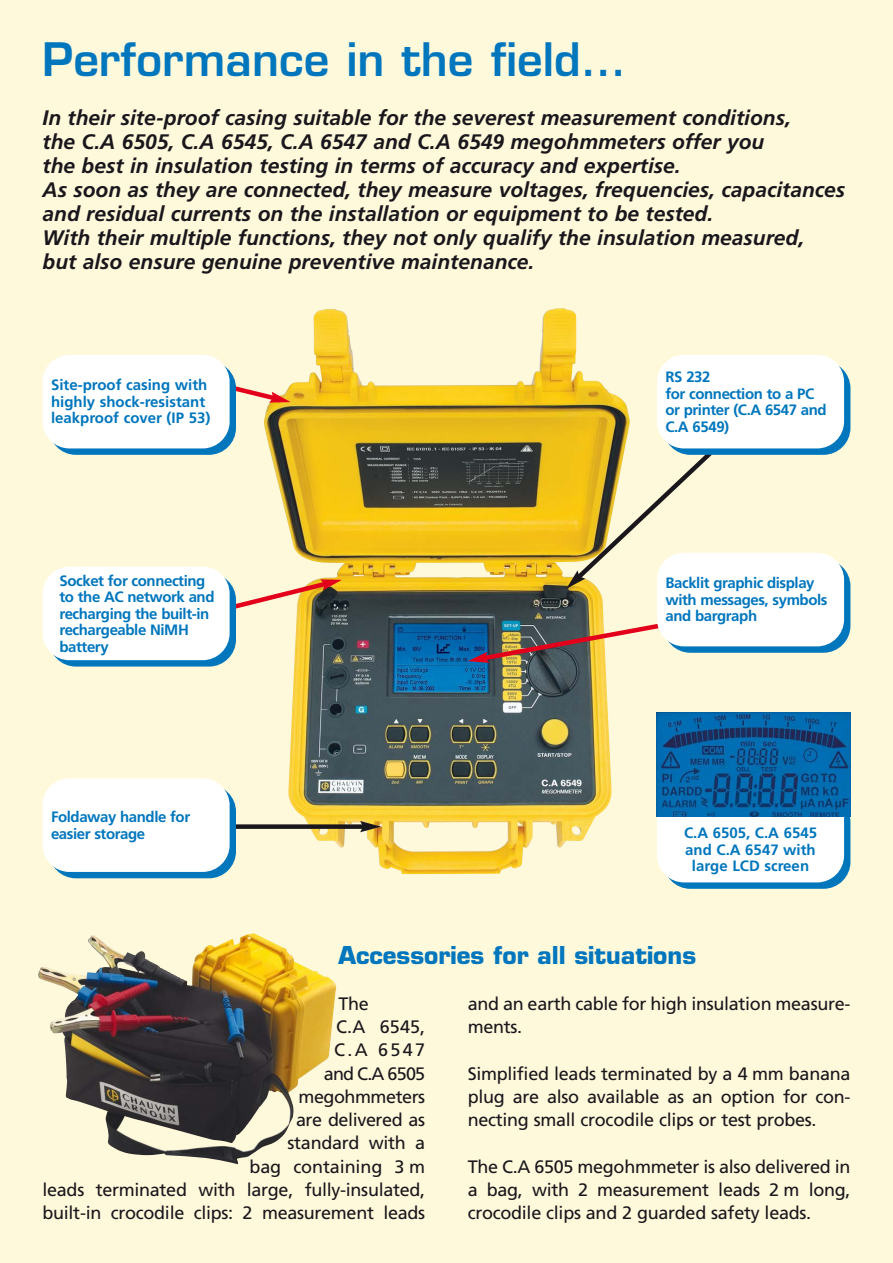
<style>
.page{position:relative;width:893px;height:1263px;background:#fff9dc}
.page>*{position:absolute;margin:0;border:0;box-sizing:border-box;transform-origin:0 0}
.t1{font:600 45px "Eurostile";color:#0076bd}
.t2{font:700 24px "Eurostile";color:#0076bd}
.t3{font:italic 700 21px/24px "Frutiger";color:#1a171c}
.t4{font:18px/23.2px "Frutiger";letter-spacing:-.015em;color:#1a171c;text-align:justify}
.t5{font:700 15px/16.5px "Frutiger";letter-spacing:-.03em;color:#0076bd}
.t6{font:700 15px/16.5px "Frutiger";color:#0076bd;text-align:center}
</style>
<div class="page">
<img style="left:264px;top:308px;width:364px;height:566px">
<img style="left:38px;top:933px;width:299px;height:231px">
<svg style="left:663px;top:795px;width:187px;height:94px;background:#127fc0"></svg>
<div style="left:657px;top:789px;width:187px;height:93px;background:#fff;border-radius:27px"></div>
<img style="left:657px;top:713px;width:193px;height:104px">
<svg style="left:233px;top:376px;width:58px;height:27px"></svg>
<div style="left:49px;top:361px;width:187px;height:94px;background:#0076bd;border-radius:27px"></div>
<div style="left:43px;top:355px;width:187px;height:93px;background:#fff;border-radius:27px"></div>
<svg style="left:225px;top:578px;width:117px;height:37px"></svg>
<div style="left:49px;top:573px;width:187px;height:93px;background:#0076bd;border-radius:27px"></div>
<div style="left:43px;top:567px;width:187px;height:93px;background:#fff;border-radius:27px"></div>
<div style="left:218px;top:824px;width:146px;height:5px;background:#1a171c"></div>
<svg style="left:360px;top:821px;width:21px;height:11px"></svg>
<div style="left:49px;top:785px;width:187px;height:93px;background:#0076bd;border-radius:27px"></div>
<div style="left:43px;top:778px;width:187px;height:94px;background:#fff;border-radius:27px"></div>
<svg style="left:566px;top:412px;width:146px;height:177px"></svg>
<svg style="left:663px;top:361px;width:187px;height:94px;background:#127fc0"></svg>
<div style="left:657px;top:355px;width:187px;height:93px;background:#fff;border-radius:27px"></div>
<img style="left:468px;top:612px;width:217px;height:51px">
<svg style="left:663px;top:559px;width:187px;height:94px;background:#127fc0"></svg>
<div style="left:657px;top:553px;width:187px;height:93px;background:#fff;border-radius:27px"></div>
<h1 class="t1" style="left:43px;top:43px;width:585px">Performance in the field…</h1>
<p class="t3" style="left:43px;top:108px;width:804px">In their site-proof casing suitable for the severest measurement conditions,<br>the C.A 6505, C.A 6545, C.A 6547 and C.A 6549 megohmmeters offer you<br>the best in insulation testing in terms of accuracy and expertise.<br>As soon as they are connected, they measure voltages, frequencies, capacitances and residual currents on the installation or equipment to be tested.<br>With their multiple functions, they not only qualify the insulation measured,<br>but also ensure genuine preventive maintenance.</p>
<p class="t6" style="left:51px;top:378px;width:161px;text-align:left">Site-proof casing with highly shock-resistant leakproof cover (IP 53)</p>
<p class="t5" style="left:60px;top:573px;width:156px">Socket for connecting to the AC network and recharging the built-in rechargeable NiMH battery</p>
<p class="t5" style="left:51px;top:810px;width:141px">Foldaway handle for easier storage</p>
<p class="t5" style="left:665px;top:370px;width:163px">RS 232<br>for connection to a PC or printer (C.A 6547 and<br>C.A 6549)</p>
<p class="t5" style="left:665px;top:576px;width:164px">Backlit graphic display with messages, symbols and bargraph</p>
<p class="t6" style="left:684px;top:826px;width:134px">C.A 6505, C.A 6545 and C.A 6547 with large LCD screen</p>
<h2 class="t2" style="left:338px;top:945px;width:359px">Accessories for all situations</h2>
<p class="t4" style="left:338px;top:993px;width:32px">The</p>
<p class="t4" style="left:336px;top:1016px;width:91px">C.A 6545,</p>
<p class="t4" style="left:334px;top:1040px;width:93px">C.A 6547</p>
<p class="t4" style="left:324px;top:1063px;width:103px">and C.A 6505</p>
<p class="t4" style="left:299px;top:1086px;width:128px">megohmmeters</p>
<p class="t4" style="left:296px;top:1109px;width:131px">are delivered as</p>
<p class="t4" style="left:288px;top:1133px;width:139px">standard with a</p>
<p class="t4" style="left:249px;top:1156px;width:177px">bag containing 3 m</p>
<p class="t4" style="left:43px;top:1179px;width:384px">leads terminated with large, fully-insulated,</p>
<p class="t4" style="left:43px;top:1202px;width:384px">built-in crocodile clips: 2 measurement leads</p>
<p class="t4" style="left:468px;top:993px;width:384px">and an earth cable for high insulation measure&shy;ments.</p>
<p class="t4" style="left:468px;top:1063px;width:384px">Simplified leads terminated by a 4 mm banana plug are also available as an option for con&shy;necting small crocodile clips or test probes.</p>
<p class="t4" style="left:468px;top:1156px;width:384px">The C.A 6505 megohmmeter is also delivered in a bag, with 2 measurement leads 2 m long, crocodile clips and 2 guarded safety leads.</p>
</div>
